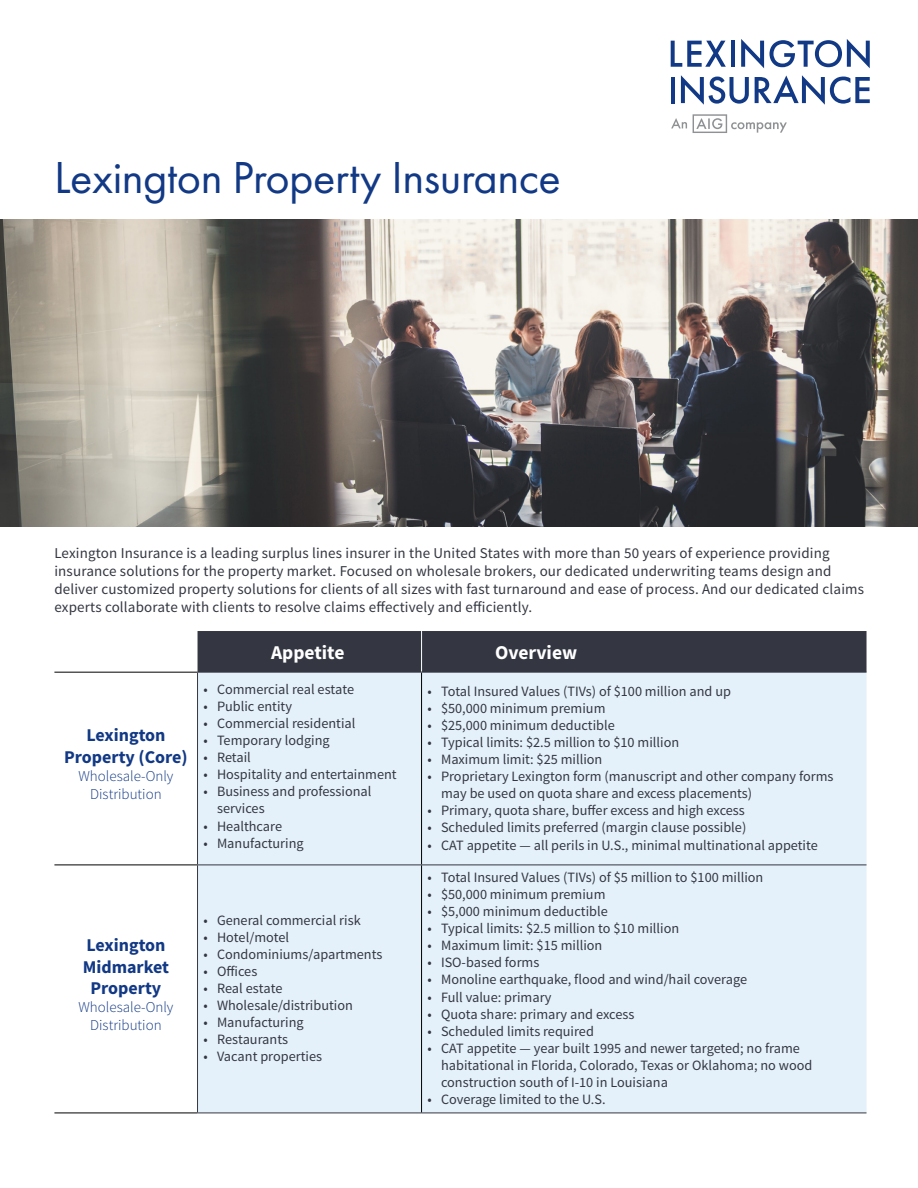
<style>
.page{position:relative;width:918px;height:1188px;background:#fff}
.page>*{position:absolute;margin:0;border:0;box-sizing:border-box;transform-origin:0 0}
.t1{font:46.5px "Futura PT";letter-spacing:-.01em;color:#123985}
.Row_Header_Bold{font:700 19.5px "Source Sans Pro";color:#fff}
.Column_Header_Bold{font:700 18px/21.6px "Source Sans Pro";color:#123985;text-align:center}
.t2{font:15px/18px "Source Sans Pro";letter-spacing:.01em;color:#343741}
.Column_Subhead{font:300 15px/18px "Source Sans Pro";color:#123985;text-align:center}
.t3{font:14.25px/17.1px "Source Sans Pro";color:#343741}
</style>
<div class="page">
<svg style="left:671px;top:41px;width:55px;height:26px"></svg>
<hr style="left:731px;top:41px;width:4px;height:26px;background:#123985">
<svg style="left:741px;top:39px;width:129px;height:29px"></svg>
<hr style="left:671px;top:77px;width:4px;height:26px;background:#123985">
<svg style="left:681px;top:75px;width:68px;height:30px"></svg>
<svg style="left:755px;top:75px;width:115px;height:30px"></svg>
<svg style="left:671px;top:118px;width:16px;height:10px"></svg>
<svg style="left:693px;top:114px;width:94px;height:19px"></svg>
<img style="left:0;top:219px;width:918px;height:307px">
<div style="left:198px;top:631px;width:669px;height:41px;background:#343741"></div>
<div style="left:198px;top:673px;width:669px;height:440px;background:#e4f1fb"></div>
<hr style="left:54px;top:672px;width:143px;height:1px;background:#000">
<hr style="left:421px;top:673px;width:1px;height:192px;background:#000">
<hr style="left:54px;top:865px;width:143px;height:1px;background:#000">
<hr style="left:421px;top:865px;width:1px;height:248px;background:#000">
<hr style="left:54px;top:1113px;width:143px;height:1px;background:#000">
<hr style="left:421px;top:631px;width:1px;height:41px;background:#fff">
<hr style="left:197px;top:672px;width:225px;height:1px;background:#343741">
<hr style="left:197px;top:673px;width:1px;height:192px;background:#343741">
<hr style="left:422px;top:672px;width:445px;height:1px;background:#343741">
<hr style="left:197px;top:865px;width:225px;height:1px;background:#343741">
<hr style="left:197px;top:865px;width:1px;height:248px;background:#343741">
<hr style="left:422px;top:865px;width:445px;height:1px;background:#343741">
<hr style="left:197px;top:1113px;width:225px;height:1px;background:#343741">
<hr style="left:422px;top:1113px;width:445px;height:1px;background:#343741">
<h1 class="t1" style="left:54px;top:150px;width:509px">Lexington Property Insurance</h1>
<p class="t2" style="left:54px;top:544px;width:811px">Lexington Insurance is a leading surplus lines insurer in the United States with more than 50 years of experience providing insurance solutions for the property market. Focused on wholesale brokers, our dedicated underwriting teams design and deliver customized property solutions for clients of all sizes with fast turnaround and ease of process. And our dedicated claims experts collaborate with clients to resolve claims effectively and efficiently.</p>
<p class="Row_Header_Bold" style="left:271px;top:639px;width:75px">Appetite</p>
<p class="Row_Header_Bold" style="left:495px;top:639px;width:84px">Overview</p>
<p class="Column_Header_Bold" style="left:64px;top:724px;width:125px">Lexington<br>Property (Core)</p>
<p class="Column_Subhead" style="left:79px;top:767px;width:96px">Wholesale-Only<br>Distribution</p>
<p class="t3" style="left:204px;top:681px;width:152px">• Commercial real estate</p>
<p class="t3" style="left:204px;top:698px;width:90px">• Public entity</p>
<p class="t3" style="left:204px;top:715px;width:153px">• Commercial residential</p>
<p class="t3" style="left:204px;top:732px;width:128px">• Temporary lodging</p>
<p class="t3" style="left:204px;top:749px;width:49px">• Retail</p>
<p class="t3" style="left:204px;top:766px;width:195px">• Hospitality and entertainment</p>
<p class="t3" style="left:217px;top:783px;width:156px;text-indent:-14px">• Business and professional services</p>
<p class="t3" style="left:204px;top:818px;width:80px">• Healthcare</p>
<p class="t3" style="left:204px;top:835px;width:102px">• Manufacturing</p>
<p class="Column_Header_Bold" style="left:83px;top:934px;width:88px">Lexington<br>Midmarket<br>Property</p>
<p class="Column_Subhead" style="left:79px;top:998px;width:96px">Wholesale-Only<br>Distribution</p>
<p class="t3" style="left:204px;top:912px;width:159px">• General commercial risk</p>
<p class="t3" style="left:204px;top:929px;width:87px">• Hotel/motel</p>
<p class="t3" style="left:204px;top:946px;width:181px">• Condominiums/apartments</p>
<p class="t3" style="left:204px;top:963px;width:55px">• Offices</p>
<p class="t3" style="left:204px;top:980px;width:80px">• Real estate</p>
<p class="t3" style="left:204px;top:997px;width:151px">• Wholesale/distribution</p>
<p class="t3" style="left:204px;top:1014px;width:102px">• Manufacturing</p>
<p class="t3" style="left:204px;top:1031px;width:86px">• Restaurants</p>
<p class="t3" style="left:204px;top:1048px;width:120px">• Vacant properties</p>
<p class="t3" style="left:428px;top:683px;width:305px">• Total Insured Values (TIVs) of $100 million and up</p>
<p class="t3" style="left:428px;top:700px;width:179px">• $50,000 minimum premium</p>
<p class="t3" style="left:428px;top:717px;width:189px">• $25,000 minimum deductible</p>
<p class="t3" style="left:428px;top:734px;width:253px">• Typical limits: $2.5 million to $10 million</p>
<p class="t3" style="left:428px;top:751px;width:176px">• Maximum limit: $25 million</p>
<p class="t3" style="left:441px;top:768px;width:394px;text-indent:-14px">• Proprietary Lexington form (manuscript and other company forms may be used on quota share and excess placements)</p>
<p class="t3" style="left:428px;top:802px;width:319px">• Primary, quota share, buffer excess and high excess</p>
<p class="t3" style="left:428px;top:819px;width:320px">• Scheduled limits preferred (margin clause possible)</p>
<p class="t3" style="left:428px;top:837px;width:392px">• CAT appetite — all perils in U.S., minimal multinational appetite</p>
<p class="t3" style="left:428px;top:869px;width:337px">• Total Insured Values (TIVs) of $5 million to $100 million</p>
<p class="t3" style="left:428px;top:886px;width:179px">• $50,000 minimum premium</p>
<p class="t3" style="left:428px;top:903px;width:182px">• $5,000 minimum deductible</p>
<p class="t3" style="left:428px;top:920px;width:253px">• Typical limits: $2.5 million to $10 million</p>
<p class="t3" style="left:428px;top:937px;width:176px">• Maximum limit: $15 million</p>
<p class="t3" style="left:428px;top:954px;width:113px">• ISO-based forms</p>
<p class="t3" style="left:428px;top:971px;width:321px">• Monoline earthquake, flood and wind/hail coverage</p>
<p class="t3" style="left:428px;top:989px;width:126px">• Full value: primary</p>
<p class="t3" style="left:428px;top:1006px;width:208px">• Quota share: primary and excess</p>
<p class="t3" style="left:428px;top:1023px;width:168px">• Scheduled limits required</p>
<p class="t3" style="left:441px;top:1040px;width:373px;text-indent:-14px">• CAT appetite — year built 1995 and newer targeted; no frame habitational in Florida, Colorado, Texas or Oklahoma; no wood construction south of I-10 in Louisiana</p>
<p class="t3" style="left:428px;top:1091px;width:180px">• Coverage limited to the U.S.</p>
</div>
